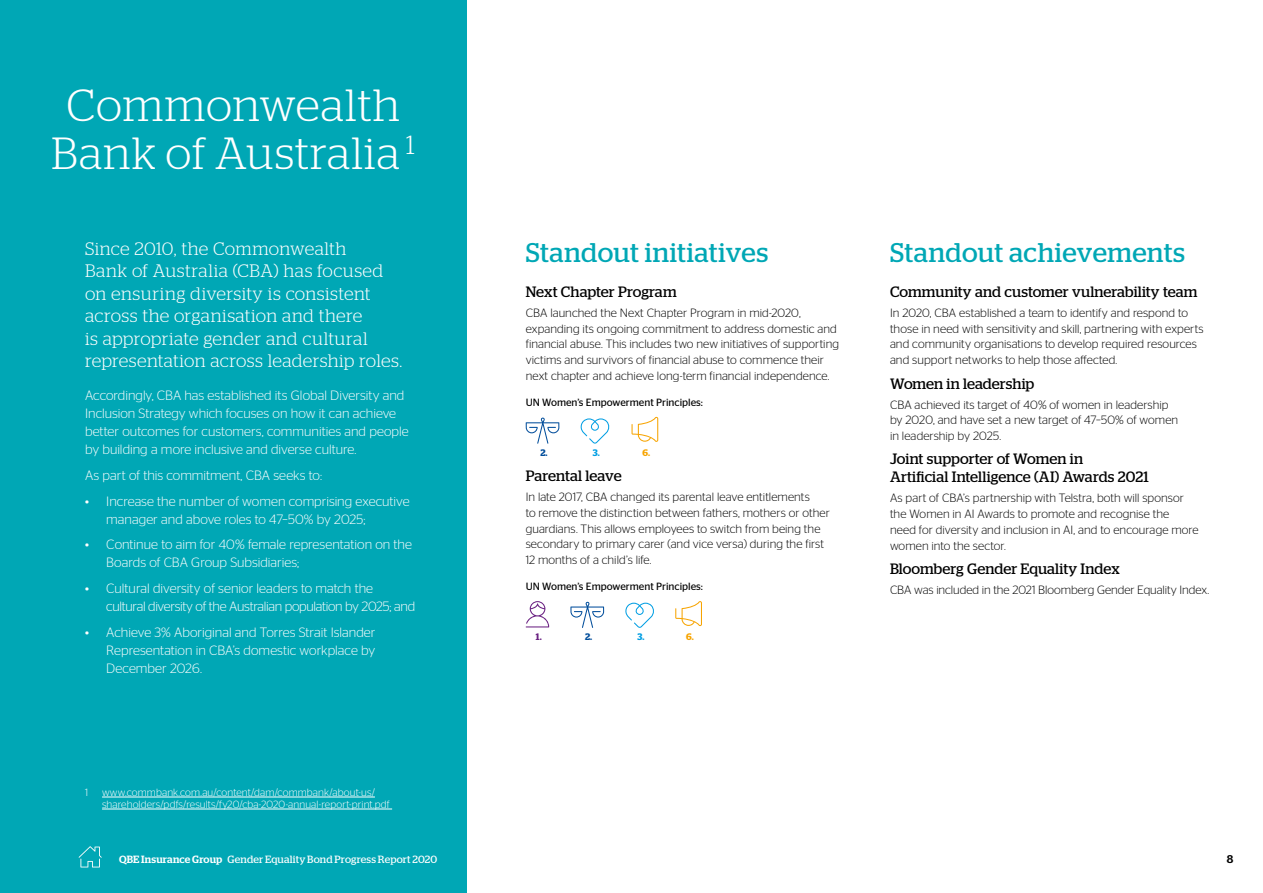
<style>
.page{position:relative;width:1263px;height:893px;background:#fff}
.page>*{position:absolute;margin:0;border:0;box-sizing:border-box;transform-origin:0 0}
.t1{font:300 45px/48px "Stag";letter-spacing:.025em;color:#fff;text-align:center}
.t2{font:27px "Stag";letter-spacing:.015em;color:#00a7b5}
.t3{font:300 18px/22.5px "Stag";letter-spacing:.02em;color:#fff}
.t4{font:15px/18px "Stag";letter-spacing:.005em;color:#000}
.t5{font:300 13.5px/18px "Stag Sans";color:#fff}
.t6{font:300 13.5px/18px "Stag Sans";letter-spacing:-.02em;color:#fff}
.t7{font:300 12px/15.8px "Stag Sans";letter-spacing:.005em;color:#000}
.t8{font:500 11.25px "Stag";color:#000}
.t9{font:300 10.5px/12px "Stag Sans";letter-spacing:.01em;color:#fff}
.t10{font:10.5px "Stag Sans";color:#000}
.t11{font:10.5px "Stag";letter-spacing:.015em;color:#fff}
.t12{font:600 9.45px "Stag";color:#004d9b}
.t13{font:600 9.45px "Stag";color:#009ee3}
.t14{font:600 9.45px "Stag";color:#f7a400}
.t15{font:600 9.45px "Stag";color:#6a2182}
.s1{font-weight:500}
</style>
<div class="page">
<div style="left:0;top:0;width:466px;height:893px;background:#00a7b5"></div>
<svg style="left:526px;top:418px;width:33px;height:26px"></svg>
<svg style="left:580px;top:418px;width:30px;height:26px"></svg>
<svg style="left:631px;top:417px;width:27px;height:25px"></svg>
<svg style="left:675px;top:601px;width:27px;height:25px"></svg>
<svg style="left:526px;top:601px;width:23px;height:26px"></svg>
<svg style="left:570px;top:602px;width:34px;height:26px"></svg>
<svg style="left:625px;top:603px;width:29px;height:25px"></svg>
<hr style="left:102px;top:797px;width:273px;height:1px;background:#fff">
<hr style="left:102px;top:809px;width:290px;height:1px;background:#fff">
<svg style="left:79px;top:846px;width:23px;height:21px"></svg>
<h1 class="t1" style="left:51px;top:81px;width:365px">Commonwealth<br>Bank of Australia <sup>1</sup></h1>
<h3 class="t3" style="left:85px;top:237px;width:319px">Since 2010, the Commonwealth<br>Bank of Australia (CBA) has focused on ensuring diversity is consistent across the organisation and there<br>is appropriate gender and cultural representation across leadership roles.</h3>
<p class="t5" style="left:85px;top:387px;width:325px">Accordingly, CBA has established its Global Diversity and Inclusion Strategy which focuses on how it can achieve better outcomes for customers, communities and people by building a more inclusive and diverse culture.</p>
<p class="t5" style="left:85px;top:466px;width:239px">As part of this commitment, CBA seeks to:</p>
<p class="t5" style="left:106px;top:492px;width:305px;text-indent:-21px">• Increase the number of women comprising executive manager and above roles to 47–50% by 2025;</p>
<p class="t5" style="left:106px;top:535px;width:307px;text-indent:-21px">• Continue to aim for 40% female representation on the<br>Boards of CBA Group Subsidiaries;</p>
<p class="t6" style="left:106px;top:579px;width:310px;text-indent:-21px">• Cultural diversity of senior leaders to match the cultural diversity of the Australian population by 2025; and</p>
<p class="t5" style="left:106px;top:623px;width:271px;text-align:justify;text-indent:-21px">• Achieve 3% Aboriginal and Torres Strait Islander Representation in CBA’s domestic workplace by December 2026.</p>
<p class="t9" style="left:85px;top:786px;width:5px">1</p>
<p class="t9" style="left:102px;top:786px;width:289px">www.commbank.com.au/content/dam/commbank/about-us/ shareholders/pdfs/results/fy20/cba-2020-annual-report-print.pdf</p>
<h2 class="t2" style="left:526px;top:237px;width:244px">Standout initiatives</h2>
<p class="t4" style="left:526px;top:282px;width:153px">Next Chapter Program</p>
<p class="t7" style="left:526px;top:305px;width:315px">CBA launched the Next Chapter Program in mid-2020, expanding its ongoing commitment to address domestic and financial abuse. This includes two new initiatives of supporting victims and survivors of financial abuse to commence their next chapter and achieve long-term financial independence.</p>
<p class="t10" style="left:526px;top:397px;width:179px">UN Women’s Empowerment Principles:</p>
<p class="t12" style="left:540px;top:447px;width:9px">2.</p>
<p class="t13" style="left:593px;top:447px;width:8px">3.</p>
<p class="t14" style="left:642px;top:447px;width:9px">6.</p>
<p class="t4" style="left:526px;top:467px;width:97px">Parental leave</p>
<p class="t7" style="left:526px;top:489px;width:306px">In late 2017, CBA changed its parental leave entitlements<br>to remove the distinction between fathers, mothers or other guardians. This allows employees to switch from being the secondary to primary carer (and vice versa) during the first 12 months of a child’s life.</p>
<p class="t10" style="left:526px;top:581px;width:179px">UN Women’s Empowerment Principles:</p>
<p class="t15" style="left:536px;top:631px;width:7px">1.</p>
<p class="t12" style="left:585px;top:631px;width:9px">2.</p>
<p class="t13" style="left:638px;top:631px;width:8px">3.</p>
<p class="t14" style="left:686px;top:631px;width:9px">6.</p>
<h2 class="t2" style="left:890px;top:237px;width:297px">Standout achievements</h2>
<p class="t4" style="left:890px;top:282px;width:309px">Community and customer vulnerability team</p>
<p class="t7" style="left:890px;top:305px;width:315px">In 2020, CBA established a team to identify and respond to those in need with sensitivity and skill, partnering with experts and community organisations to develop required resources and support networks to help those affected.</p>
<p class="t4" style="left:890px;top:374px;width:146px">Women in leadership</p>
<p class="t7" style="left:890px;top:396px;width:290px">CBA achieved its target of 40% of women in leadership by 2020, and have set a new target of 47–50% of women in leadership by 2025.</p>
<p class="t4" style="left:890px;top:450px;width:260px">Joint supporter of Women in<br>Artificial Intelligence (AI) Awards 2021</p>
<p class="t7" style="left:890px;top:490px;width:310px">As part of CBA’s partnership with Telstra, both will sponsor the Women in AI Awards to promote and recognise the<br>need for diversity and inclusion in AI, and to encourage more women into the sector.</p>
<p class="t4" style="left:890px;top:560px;width:231px">Bloomberg Gender Equality Index</p>
<p class="t7" style="left:890px;top:582px;width:321px">CBA was included in the 2021 Bloomberg Gender Equality Index.</p>
<p class="t11" style="left:119px;top:853px;width:320px"><span class="s1">QBE Insurance Group</span> Gender Equality Bond Progress Report 2020</p>
<p class="t8" style="left:1227px;top:853px;width:8px">8</p>
</div>
